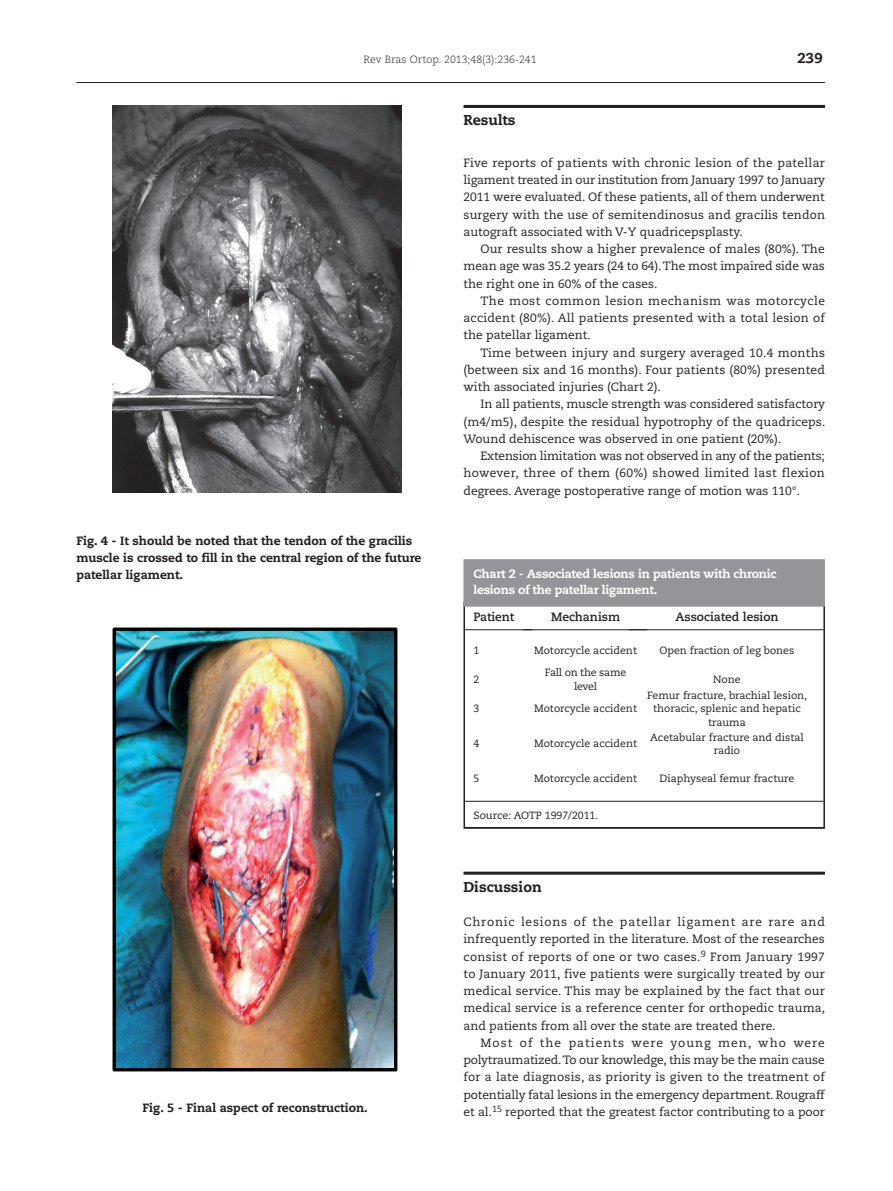
<style>
.page{position:relative;width:893px;height:1191px;background:#fff}
.page>*{position:absolute;margin:0;border:0;box-sizing:border-box;transform-origin:0 0}
.t1{font:800 14.25px "Caecilia LT Std";color:#231f20}
.t2{font:12px/17.2px "Caecilia LT Std";color:#231f20;text-align:justify}
.t3{font:800 12px/17.2px "Caecilia LT Std";color:#231f20}
.t4{font:800 12px/15.8px "Caecilia LT Std";letter-spacing:-.02em;color:#fff}
.t5{font:700 12px "Caecilia LT Std";color:#231f20}
.t6{font:10.5px/13.5px "Caecilia LT Std";color:#231f20;text-align:center}
.t7{font:300 10.5px "Caecilia LT Std";color:#231f20}
.t8{font:10.5px/13.5px "Caecilia LT Std";letter-spacing:-.02em;color:#231f20;text-align:center}
</style>
<div class="page">
<hr style="left:77px;top:82px;width:748px;height:1px;background:#231f20">
<hr style="left:463px;top:105px;width:362px;height:3px;background:#231f20">
<img style="left:113px;top:105px;width:289px;height:387px">
<img style="left:113px;top:627px;width:284px;height:444px">
<hr style="left:465px;top:801px;width:358px;height:1px;background:#231f20">
<hr style="left:464px;top:629px;width:68px;height:1px;background:#231f20">
<hr style="left:523px;top:629px;width:124px;height:1px;background:#231f20">
<hr style="left:629px;top:629px;width:195px;height:1px;background:#231f20">
<div style="left:463px;top:601px;width:362px;height:227px;border:2px solid #231f20"></div>
<div style="left:464px;top:560px;width:360px;height:46px;background:#939598"></div>
<div style="left:463px;top:559px;width:362px;height:47px;border:2px solid #939598"></div>
<hr style="left:463px;top:871px;width:362px;height:3px;background:#231f20">
<p class="t7" style="left:363px;top:53px;width:175px">Rev Bras Ortop. 2013;48(3):236-241</p>
<p class="t1" style="left:797px;top:49px;width:27px">239</p>
<p class="t3" style="left:77px;top:532px;width:346px">Fig. 4 - It should be noted that the tendon of the gracilis muscle is crossed to fill in the central region of the future patellar ligament.</p>
<p class="t3" style="left:143px;top:1098px;width:227px">Fig. 5 - Final aspect of reconstruction.</p>
<p class="t1" style="left:463px;top:111px;width:53px">Results</p>
<p class="t2" style="left:463px;top:154px;width:363px">Five reports of patients with chronic lesion of the patellar ligament treated in our institution from January 1997 to January 2011 were evaluated. Of these patients, all of them underwent surgery with the use of semitendinosus and gracilis tendon autograft associated with V-Y quadricepsplasty.</p>
<p class="t2" style="left:463px;top:241px;width:363px;text-indent:17px">Our results show a higher prevalence of males (80%). The mean age was 35.2 years (24 to 64). The most impaired side was the right one in 60% of the cases.</p>
<p class="t2" style="left:463px;top:292px;width:363px;text-indent:17px">The most common lesion mechanism was motorcycle accident (80%). All patients presented with a total lesion of the patellar ligament.</p>
<p class="t2" style="left:463px;top:344px;width:363px;text-indent:17px">Time between injury and surgery averaged 10.4 months (between six and 16 months). Four patients (80%) presented with associated injuries (Chart 2).</p>
<p class="t2" style="left:463px;top:396px;width:363px;text-indent:17px">In all patients, muscle strength was considered satisfactory (m4/m5), despite the residual hypotrophy of the quadriceps.<br>Wound dehiscence was observed in one patient (20%).</p>
<p class="t2" style="left:463px;top:447px;width:363px;text-indent:17px">Extension limitation was not observed in any of the patients; however, three of them (60%) showed limited last flexion degrees. Average postoperative range of motion was 110°.</p>
<p class="t4" style="left:473px;top:566px;width:305px">Chart 2 - Associated lesions in patients with chronic lesions of the patellar ligament.</p>
<p class="t5" style="left:473px;top:609px;width:42px">Patient</p>
<p class="t5" style="left:551px;top:609px;width:70px">Mechanism</p>
<p class="t5" style="left:675px;top:609px;width:105px">Associated lesion</p>
<p class="t6" style="left:473px;top:643px;width:7px">1</p>
<p class="t6" style="left:534px;top:643px;width:105px">Motorcycle accident</p>
<p class="t6" style="left:659px;top:643px;width:136px">Open fraction of leg bones</p>
<p class="t6" style="left:473px;top:673px;width:7px">2</p>
<p class="t8" style="left:545px;top:666px;width:83px">Fall on the same level</p>
<p class="t6" style="left:713px;top:673px;width:29px">None</p>
<p class="t6" style="left:473px;top:702px;width:7px">3</p>
<p class="t6" style="left:534px;top:702px;width:105px">Motorcycle accident</p>
<p class="t6" style="left:647px;top:688px;width:162px">Femur fracture, brachial lesion, thoracic, splenic and hepatic trauma</p>
<p class="t6" style="left:473px;top:737px;width:7px">4</p>
<p class="t6" style="left:534px;top:737px;width:105px">Motorcycle accident</p>
<p class="t6" style="left:650px;top:730px;width:155px">Acetabular fracture and distal radio</p>
<p class="t6" style="left:473px;top:772px;width:7px">5</p>
<p class="t6" style="left:534px;top:772px;width:105px">Motorcycle accident</p>
<p class="t6" style="left:659px;top:772px;width:136px">Diaphyseal femur fracture</p>
<p class="t6" style="left:473px;top:808px;width:126px">Source: AOTP 1997/2011.</p>
<p class="t1" style="left:463px;top:878px;width:80px">Discussion</p>
<p class="t2" style="left:463px;top:913px;width:363px">Chronic lesions of the patellar ligament are rare and infrequently reported in the literature. Most of the researches consist of reports of one or two cases.<sup>9</sup> From January 1997 to January 2011, five patients were surgically treated by our medical service. This may be explained by the fact that our medical service is a reference center for orthopedic trauma, and patients from all over the state are treated there.</p>
<p class="t2" style="left:463px;top:1034px;width:363px;text-indent:17px">Most of the patients were young men, who were polytraumatized. To our knowledge, this may be the main cause for a late diagnosis, as priority is given to the treatment of potentially fatal lesions in the emergency department. Rougraff et al.<sup>15</sup> reported that the greatest factor contributing to a poor</p>
</div>
